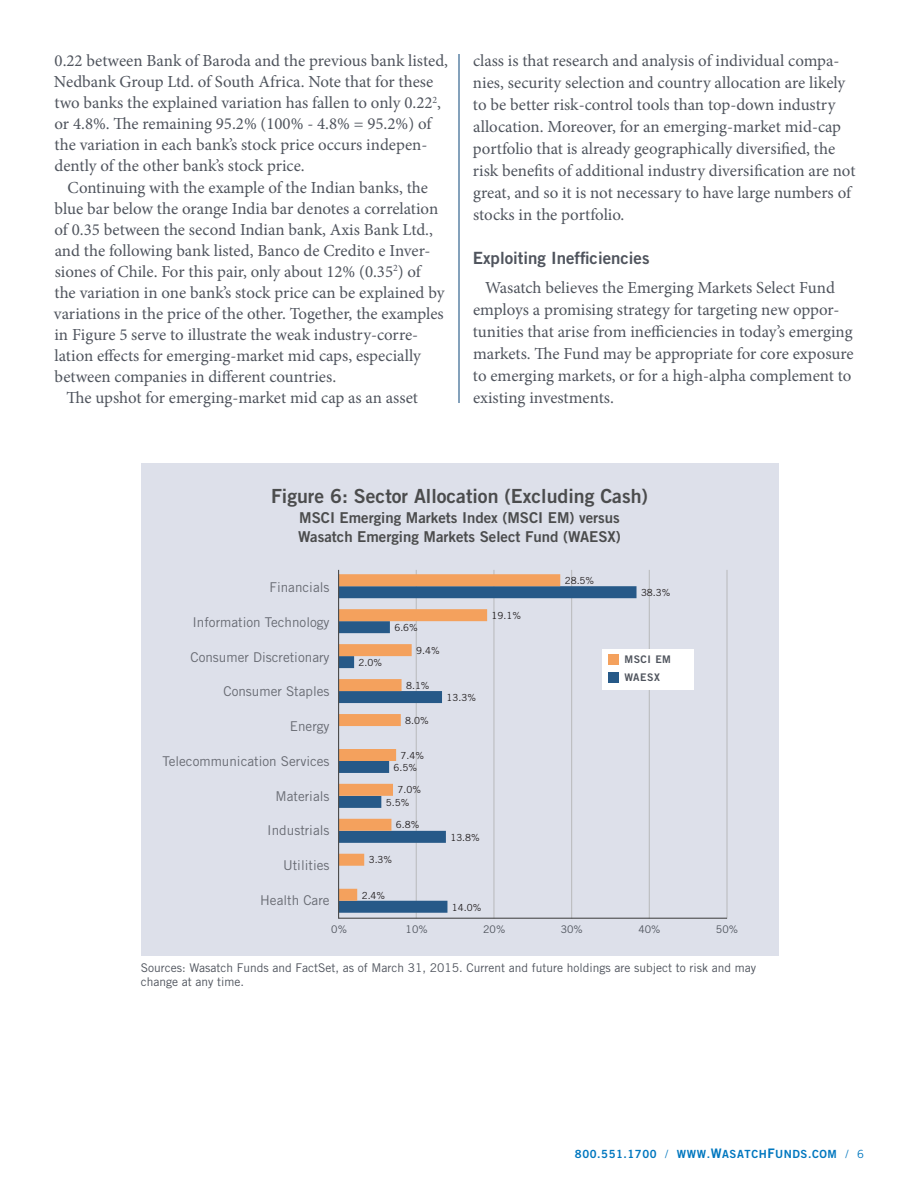
<style>
.page{position:relative;width:918px;height:1188px;background:#fff}
.page>*{position:absolute;margin:0;border:0;box-sizing:border-box;transform-origin:0 0}
.t1{font:19.5px "Trade Gothic Bold Two";color:#4b4c4d}
.t2{font:16.8px/21.9px "Minion Pro";color:#4f545d}
.t3{font:16.8px "Trade Gothic Bold Two";color:#4f545d}
.t4{font:15px/19.5px "Trade Gothic Bold Two";color:#4b4c4d}
.t5{font:13.5px "Trade Gothic";color:#686b73}
.t6{font:12px/14.4px "Trade Gothic";color:#4f545d}
.t7{font:11.25px "Trade Gothic Bold Two";letter-spacing:.05em;color:#0077bf}
.t8{font:10.5px "Trade Gothic";color:#4f545d}
.t9{font:10.5px/18px "Trade Gothic Bold Two";letter-spacing:.05em;color:#4f545d}
.t10{font:9.75px "Trade Gothic";color:#231f20}
.s1{font-family:"Trade Gothic"}
.s2{font-size:13.2px}
</style>
<div class="page">
<hr style="left:458px;top:54px;width:2px;height:349px;background:#265988">
<div style="left:141px;top:463px;width:637px;height:492px;background:#dde0ea"></div>
<svg style="left:338px;top:569px;width:390px;height:350px"></svg>
<div style="left:602px;top:649px;width:91px;height:40px;background:#fff"></div>
<div style="left:609px;top:654px;width:10px;height:11px;background:#f4a15d"></div>
<div style="left:609px;top:672px;width:10px;height:11px;background:#265988"></div>
<p class="t2" style="left:54px;top:50px;width:396px;line-height:21px">0.22 between Bank of Baroda and the previous bank listed, Nedbank Group Ltd. of South Africa. Note that for these two banks the explained variation has fallen to only 0.22<sup>2</sup>, or 4.8%. The remaining 95.2% (100% - 4.8% = 95.2%) of the variation in each bank’s stock price occurs indepen&shy;dently of the other bank’s stock price.</p>
<p class="t2" style="left:68px;top:176px;width:362px">Continuing with the example of the Indian banks, the</p>
<p class="t2" style="left:55px;top:197px;width:385px">blue bar below the orange India bar denotes a correlation</p>
<p class="t2" style="left:55px;top:218px;width:380px">of 0.35 between the second Indian bank, Axis Bank Ltd.,</p>
<p class="t2" style="left:55px;top:239px;width:377px">and the following bank listed, Banco de Credito e Inver-</p>
<p class="t2" style="left:55px;top:260px;width:368px">siones of Chile. For this pair, only about 12% (0.35<sup>2</sup>) of</p>
<p class="t2" style="left:54px;top:282px;width:391px">the variation in one bank’s stock price can be explained by</p>
<p class="t2" style="left:54px;top:303px;width:391px">variations in the price of the other. Together, the examples</p>
<p class="t2" style="left:54px;top:324px;width:365px">in Figure 5 serve to illustrate the weak industry-corre-</p>
<p class="t2" style="left:55px;top:345px;width:368px">lation effects for emerging-market mid caps, especially</p>
<p class="t2" style="left:55px;top:366px;width:283px">between companies in different countries.</p>
<p class="t2" style="left:66px;top:387px;width:353px">The upshot for emerging-market mid cap as an asset</p>
<p class="t2" style="left:473px;top:50px;width:384px">class is that research and analysis of individual compa&shy;nies, security selection and country allocation are likely to be better risk-control tools than top-down industry allocation. Moreover, for an emerging-market mid-cap portfolio that is already geographically diversified, the risk benefits of additional industry diversification are not great, and so it is not necessary to have large numbers of stocks in the portfolio.</p>
<p class="t3" style="left:473px;top:247px;width:178px">Exploiting Inefficiencies</p>
<p class="t2" style="left:473px;top:277px;width:382px;text-indent:12px">Wasatch believes the Emerging Markets Select Fund employs a promising strategy for targeting new oppor&shy;tunities that arise from inefficiencies in today’s emerging markets. The Fund may be appropriate for core exposure to emerging markets, or for a high-alpha complement to existing investments.</p>
<p class="t1" style="left:271px;top:484px;width:378px">Figure 6: Sector Allocation (Excluding Cash)</p>
<p class="t4" style="left:298px;top:507px;width:324px">MSCI Emerging Markets Index (MSCI EM) versus<br>Wasatch Emerging Markets Select Fund (WAESX)</p>
<p class="t5" style="left:270px;top:579px;width:62px">Financials</p>
<p class="t5" style="left:192px;top:614px;width:139px">Information Technology</p>
<p class="t5" style="left:190px;top:649px;width:141px">Consumer Discretionary</p>
<p class="t5" style="left:223px;top:683px;width:108px">Consumer Staples</p>
<p class="t5" style="left:290px;top:718px;width:41px">Energy</p>
<p class="t5" style="left:162px;top:753px;width:169px">Telecommunication Services</p>
<p class="t5" style="left:276px;top:788px;width:55px">Materials</p>
<p class="t5" style="left:267px;top:822px;width:64px">Industrials</p>
<p class="t5" style="left:283px;top:857px;width:48px">Utilities</p>
<p class="t5" style="left:260px;top:892px;width:71px">Health Care</p>
<p class="t10" style="left:359px;top:657px;width:25px">2.0%</p>
<p class="t10" style="left:394px;top:622px;width:25px">6.6%</p>
<p class="t10" style="left:416px;top:644px;width:25px">9.4%</p>
<p class="t10" style="left:406px;top:679px;width:25px">8.1%</p>
<p class="t10" style="left:405px;top:714px;width:25px">8.0%</p>
<p class="t10" style="left:401px;top:749px;width:25px">7.4%</p>
<p class="t10" style="left:394px;top:761px;width:25px">6.5%</p>
<p class="t10" style="left:398px;top:784px;width:25px">7.0%</p>
<p class="t10" style="left:396px;top:819px;width:25px">6.8%</p>
<p class="t10" style="left:386px;top:796px;width:25px">5.5%</p>
<p class="t10" style="left:369px;top:854px;width:25px">3.3%</p>
<p class="t10" style="left:447px;top:691px;width:31px">13.3%</p>
<p class="t10" style="left:450px;top:831px;width:31px">13.8%</p>
<p class="t10" style="left:362px;top:889px;width:25px">2.4%</p>
<p class="t10" style="left:452px;top:901px;width:31px">14.0%</p>
<p class="t10" style="left:492px;top:610px;width:31px">19.1%</p>
<p class="t10" style="left:565px;top:575px;width:31px">28.5%</p>
<p class="t10" style="left:641px;top:587px;width:31px">38.3%</p>
<p class="t9" style="left:624px;top:650px;width:48px">MSCI EM<br>WAESX</p>
<p class="t8" style="left:331px;top:923px;width:17px">0%</p>
<p class="t8" style="left:406px;top:923px;width:24px">10%</p>
<p class="t8" style="left:483px;top:923px;width:24px">20%</p>
<p class="t8" style="left:561px;top:923px;width:24px">30%</p>
<p class="t8" style="left:638px;top:923px;width:24px">40%</p>
<p class="t8" style="left:716px;top:923px;width:24px">50%</p>
<p class="t6" style="left:141px;top:960px;width:617px">Sources: Wasatch Funds and FactSet, as of March 31, 2015. Current and future holdings are subject to risk and may change at any time.</p>
<p class="t7" style="left:575px;top:1147px;width:291px">800.551.1700 <span class="s1">/</span> WWW.<span class="s2">W</span>ASATCH<span class="s2">F</span>UNDS.COM <span class="s1">/ 6</span></p>
</div>
